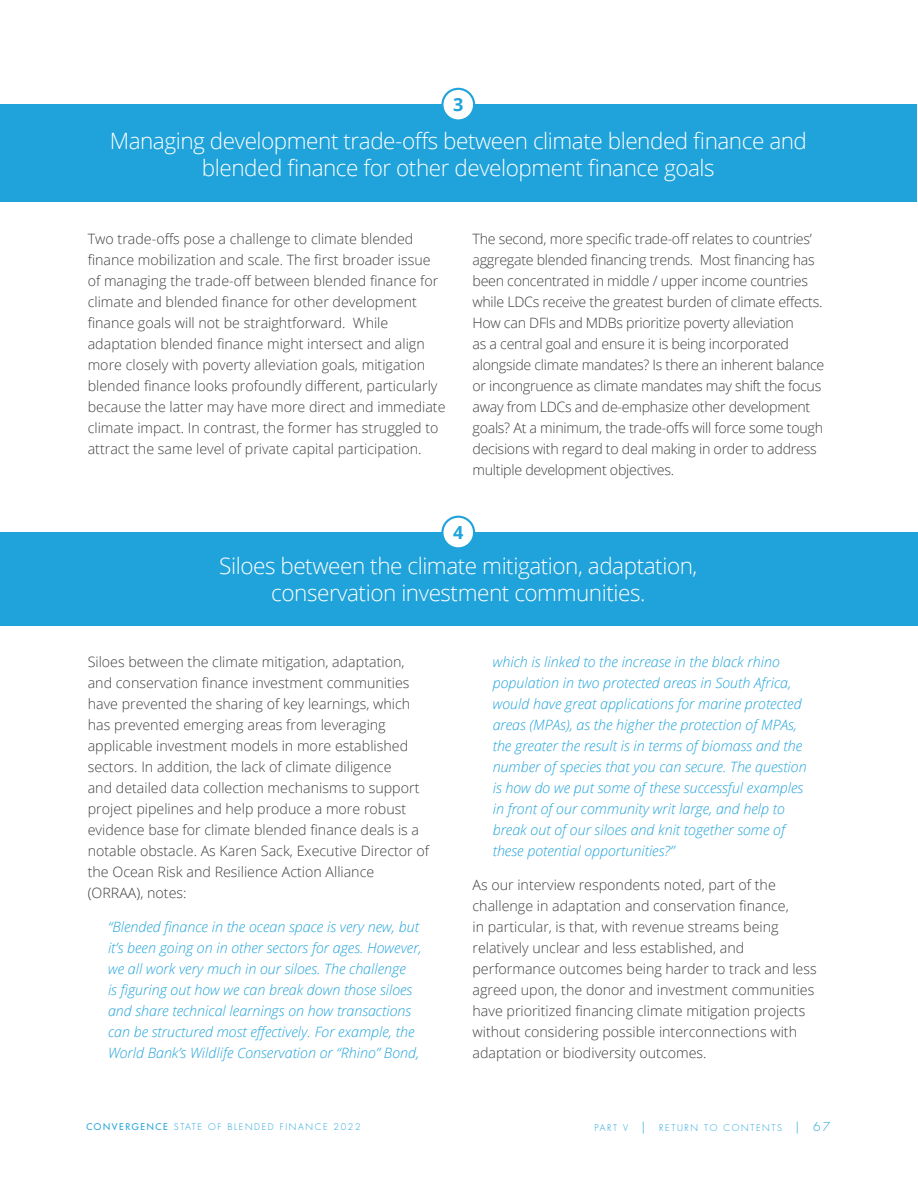
<style>
.page{position:relative;width:918px;height:1188px;background:#fff}
.page>*{position:absolute;margin:0;border:0;box-sizing:border-box;transform-origin:0 0}
.t1{font:300 22.5px/27px "Open Sans";letter-spacing:-.02em;color:#fff;text-align:center}
.t2{font:700 18.15px "Open Sans";color:#20a3da}
.t3{font:300 14.25px/21px "Open Sans";color:#3e3e3f}
.t4{font:italic 300 14.25px/21px "Open Sans";color:#20a3da}
.t5{font:300 14.25px/21px "Open Sans";letter-spacing:-.02em;color:#3e3e3f}
.t6{font:300 9px "Futura Std";letter-spacing:.18em;color:#20a3da}
.s1{font-weight:500}
.s2{font-size:12px}
</style>
<div class="page">
<div style="left:1px;top:104px;width:916px;height:97px;background:#20a3da"></div>
<div style="left:442px;top:89px;width:32px;height:31px;background:#fff;border-radius:50%"></div>
<div style="left:441px;top:88px;width:34px;height:34px;border:2px solid #20a3da;border-radius:50%"></div>
<div style="left:0;top:532px;width:918px;height:93px;background:#20a3da"></div>
<div style="left:442px;top:517px;width:32px;height:31px;background:#fff;border-radius:50%"></div>
<div style="left:441px;top:516px;width:34px;height:33px;border:2px solid #20a3da;border-radius:50%"></div>
<p class="t2" style="left:453px;top:92px;width:12px">3</p>
<p class="t1" style="left:110px;top:127px;width:699px">Managing development trade-offs between climate blended finance and blended finance for other development finance goals</p>
<p class="t3" style="left:88px;top:228px;width:359px">Two trade-offs pose a challenge to climate blended finance mobilization and scale. The first broader issue of managing the trade-off between blended finance for climate and blended finance for other development finance goals will not be straightforward. While adaptation blended finance might intersect and align more closely with poverty alleviation goals, mitigation blended finance looks profoundly different, particularly because the latter may have more direct and immediate climate impact. In contrast, the former has struggled to attract the same level of private capital participation.</p>
<p class="t5" style="left:472px;top:228px;width:353px">The second, more specific trade-off relates to countries’ aggregate blended financing trends. Most financing has been concentrated in middle / upper income countries while LDCs receive the greatest burden of climate effects.<br>How can DFIs and MDBs prioritize poverty alleviation<br>as a central goal and ensure it is being incorporated alongside climate mandates? Is there an inherent balance or incongruence as climate mandates may shift the focus away from LDCs and de-emphasize other development goals? At a minimum, the trade-offs will force some tough decisions with regard to deal making in order to address multiple development objectives.</p>
<p class="t2" style="left:453px;top:520px;width:12px">4</p>
<p class="t1" style="left:219px;top:552px;width:480px">Siloes between the climate mitigation, adaptation, conservation investment communities.</p>
<p class="t3" style="left:88px;top:651px;width:343px">Siloes between the climate mitigation, adaptation, and conservation finance investment communities have prevented the sharing of key learnings, which has prevented emerging areas from leveraging applicable investment models in more established sectors. In addition, the lack of climate diligence<br>and detailed data collection mechanisms to support project pipelines and help produce a more robust evidence base for climate blended finance deals is a notable obstacle. As Karen Sack, Executive Director of the Ocean Risk and Resilience Action Alliance (ORRAA), notes:</p>
<p class="t4" style="left:108px;top:916px;width:315px">“Blended finance in the ocean space is very new, but it’s been going on in other sectors for ages. However, we all work very much in our siloes. The challenge<br>is figuring out how we can break down those siloes and share technical learnings on how transactions can be structured most effectively. For example, the World Bank’s Wildlife Conservation or “Rhino” Bond,</p>
<p class="t4" style="left:493px;top:651px;width:315px">which is linked to the increase in the black rhino population in two protected areas in South Africa, would have great applications for marine protected areas (MPAs), as the higher the protection of MPAs, the greater the result is in terms of biomass and the number of species that you can secure. The question is how do we put some of these successful examples in front of our community writ large, and help to break out of our siloes and knit together some of these potential opportunities?”</p>
<p class="t3" style="left:472px;top:874px;width:346px">As our interview respondents noted, part of the challenge in adaptation and conservation finance,<br>in particular, is that, with revenue streams being relatively unclear and less established, and performance outcomes being harder to track and less agreed upon, the donor and investment communities have prioritized financing climate mitigation projects without considering possible interconnections with adaptation or biodiversity outcomes.</p>
<p class="t6" style="left:86px;top:1122px;width:276px"><span class="s1">CONVERGENCE</span> STATE OF BLENDED FINANCE 2022</p>
<p class="t6" style="left:595px;top:1123px;width:237px">PART V <span class="s2">|</span> RETURN TO CONTENTS <span class="s2">| 67</span></p>
</div>
